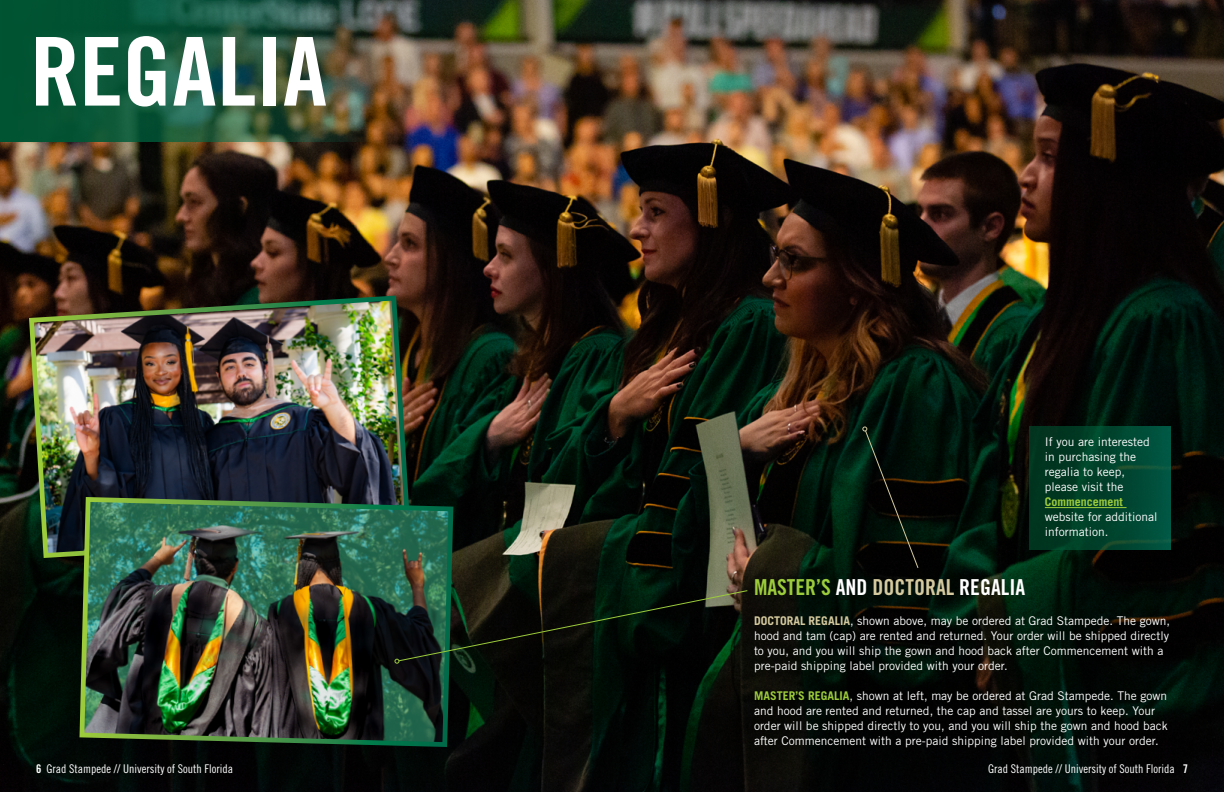
<style>
.page{position:relative;width:1224px;height:792px;background:#fff}
.page>*{position:absolute;margin:0;border:0;box-sizing:border-box;transform-origin:0 0}
.t1{font:95px "Trade Gothic LT Std Bd Cn 20";letter-spacing:-.005em;color:#fff;scale:1.05 1}
.t2{font:22px "Trade Gothic LT Std Bd Cn 20";color:#fff}
.t3{font:12px/15px "Trade Gothic LT Std";color:#fff}
.t4{font:12px "Trade Gothic LT Std Cn 18";color:#fff}
.t5{font:700 12px "Trade Gothic LT Std";color:#9ccb3b}
.s1{color:#9ccb3b}
.s2{color:#d5ca9f}
.s3{font-weight:700;color:#d5ca9f}
.s4{font-weight:700;color:#9ccb3b}
.s5{font-family:"Trade Gothic LT Std Bd Cn 20"}
</style>
<div class="page">
<img style="left:0;top:0;width:1224px;height:792px">
<svg style="left:862px;top:426px;width:57px;height:143px"></svg>
<img style="left:26px;top:293px;width:387px;height:268px">
<img style="left:77px;top:495px;width:379px;height:254px">
<svg style="left:394px;top:589px;width:355px;height:75px"></svg>
<div style="left:1030px;top:426px;width:140px;height:124px;background:linear-gradient(to right,#00311a,#02543e)"></div>
<hr style="left:1045px;top:507px;width:82px;height:1px;background:#9ccb3b">
<img style="left:0;top:0;width:370px;height:142px">
<h1 class="t1" style="left:30px;top:14px;width:285px">REGALIA</h1>
<p class="t3" style="left:1045px;top:434px;width:106px">If you are interested in purchasing the regalia to keep, please visit the</p>
<p class="t5" style="left:1045px;top:495px;width:79px">Commencement</p>
<p class="t3" style="left:1045px;top:509px;width:114px">website for additional information.</p>
<h2 class="t2" style="left:754px;top:574px;width:273px"><span class="s1">MASTER’S</span> AND <span class="s2">DOCTORAL</span> REGALIA</h2>
<p class="t3" style="left:754px;top:613px;width:418px"><span class="s3">DOCTORAL REGALIA</span>, shown above, may be ordered at Grad Stampede. The gown, hood and tam (cap) are rented and returned. Your order will be shipped directly to you, and you will ship the gown and hood back after Commencement with a pre-paid shipping label provided with your order.</p>
<p class="t3" style="left:754px;top:688px;width:415px"><span class="s4">MASTER’S REGALIA</span>, shown at left, may be ordered at Grad Stampede. The gown and hood are rented and returned, the cap and tassel are yours to keep. Your order will be shipped directly to you, and you will ship the gown and hood back after Commencement with a pre-paid shipping label provided with your order.</p>
<p class="t4" style="left:36px;top:762px;width:199px"><span class="s5">6</span> Grad Stampede // University of South Florida</p>
<p class="t4" style="left:988px;top:762px;width:201px">Grad Stampede // University of South Florida <span class="s5">7</span></p>
</div>
